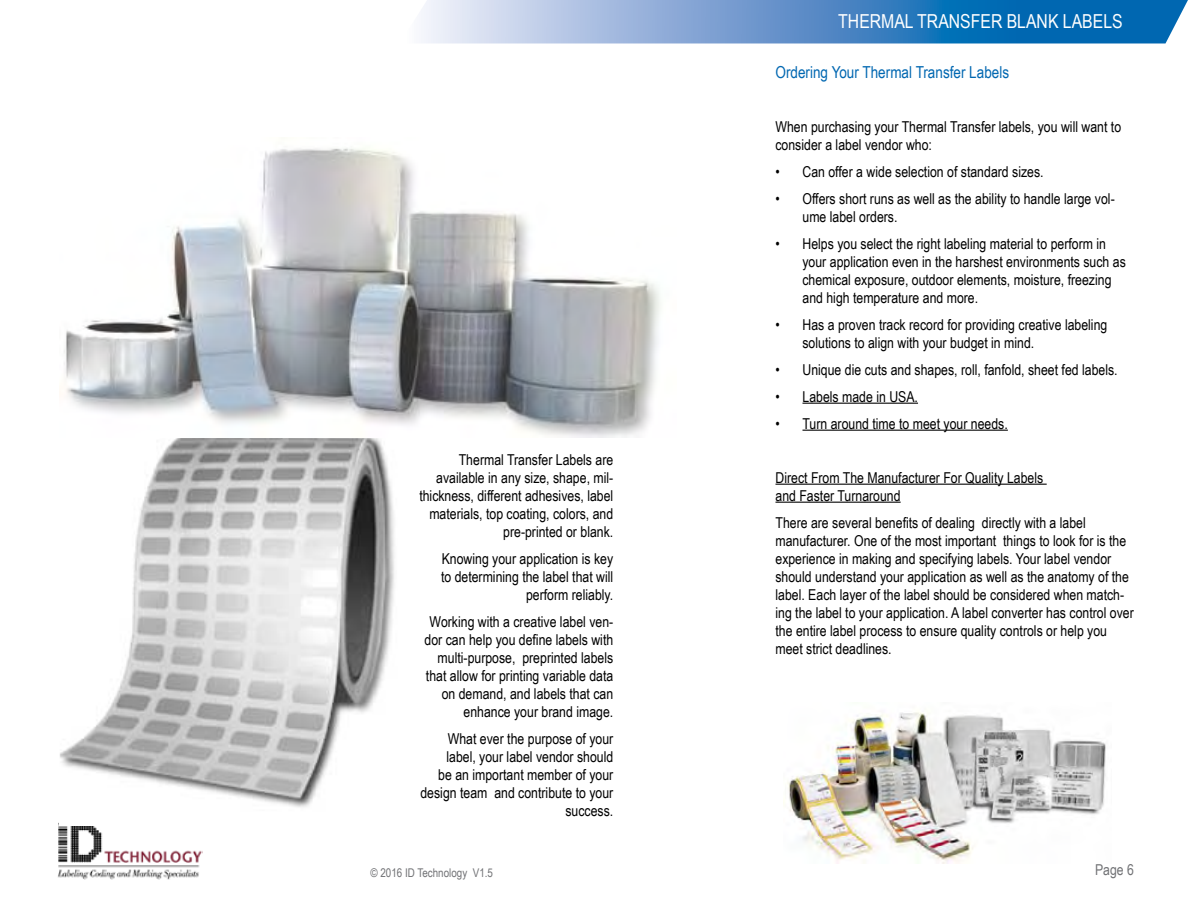
<style>
.page{position:relative;width:1188px;height:918px;background:#fff}
.page>*{position:absolute;margin:0;border:0;box-sizing:border-box;transform-origin:0 0}
.t1{font:19.2px "Arial Narrow";color:#fff}
.t2{font:16.5px "Arial Narrow";color:#0067b1}
.t3{font:15px/18px "Arial Narrow";color:#000}
.t4{font:15px "Arial Narrow";color:#717275}
.t5{font:12px "Arial Narrow";color:#717275}
</style>
<div class="page">
<img style="left:58px;top:822px;width:144px;height:58px">
<hr style="left:802px;top:403px;width:116px;height:1px;background:#000">
<hr style="left:802px;top:430px;width:206px;height:1px;background:#000">
<hr style="left:776px;top:484px;width:271px;height:1px;background:#000">
<hr style="left:776px;top:502px;width:125px;height:1px;background:#000">
<svg style="left:421px;top:0;width:767px;height:43px;background:#6098cc"></svg>
<img style="left:60px;top:438px;width:335px;height:387px">
<img style="left:783px;top:712px;width:323px;height:152px">
<img style="left:64px;top:148px;width:596px;height:289px">
<p class="t3" style="left:419px;top:450px;width:195px;text-align:right">Thermal Transfer Labels are available in any size, shape, mil&shy;thickness, different adhesives, label materials, top coating, colors, and pre-printed or blank.</p>
<p class="t3" style="left:441px;top:549px;width:174px;text-align:right">Knowing your application is key to determining the label that will perform reliably.</p>
<p class="t3" style="left:425px;top:612px;width:190px;text-align:right">Working with a creative label ven&shy;dor can help you define labels with multi-purpose, preprinted labels that allow for printing variable data on demand, and labels that can enhance your brand image.</p>
<p class="t3" style="left:420px;top:729px;width:194px;text-align:right">What ever the purpose of your label, your label vendor should<br>be an important member of your design team and contribute to your success.</p>
<p class="t5" style="left:371px;top:864px;width:124px">© 2016 ID Technology V1.5</p>
<p class="t1" style="left:838px;top:7px;width:286px">THERMAL TRANSFER BLANK LABELS</p>
<p class="t2" style="left:776px;top:60px;width:235px">Ordering Your Thermal Transfer Labels</p>
<p class="t3" style="left:776px;top:117px;width:347px">When purchasing your Thermal Transfer labels, you will want to consider a label vendor who:</p>
<p class="t3" style="left:776px;top:162px;width:270px">• Can offer a wide selection of standard sizes.</p>
<p class="t3" style="left:802px;top:189px;width:314px;text-indent:-27px">• Offers short runs as well as the ability to handle large vol&shy;ume label orders.</p>
<p class="t3" style="left:802px;top:234px;width:325px;text-indent:-27px">• Helps you select the right labeling material to perform in your application even in the harshest environments such as chemical exposure, outdoor elements, moisture, freezing and high temperature and more.</p>
<p class="t3" style="left:802px;top:315px;width:306px;text-indent:-27px">• Has a proven track record for providing creative labeling solutions to align with your budget in mind.</p>
<p class="t3" style="left:776px;top:360px;width:344px">• Unique die cuts and shapes, roll, fanfold, sheet fed labels.</p>
<p class="t3" style="left:776px;top:387px;width:144px">• Labels made in USA.</p>
<p class="t3" style="left:776px;top:414px;width:234px">• Turn around time to meet your needs.</p>
<p class="t3" style="left:776px;top:468px;width:269px">Direct From The Manufacturer For Quality Labels and Faster Turnaround</p>
<p class="t3" style="left:776px;top:513px;width:360px">There are several benefits of dealing directly with a label manufacturer. One of the most important things to look for is the experience in making and specifying labels. Your label vendor should understand your application as well as the anatomy of the label. Each layer of the label should be considered when match&shy;ing the label to your application. A label converter has control over the entire label process to ensure quality controls or help you meet strict deadlines.</p>
<p class="t4" style="left:1095px;top:859px;width:40px">Page 6</p>
</div>
